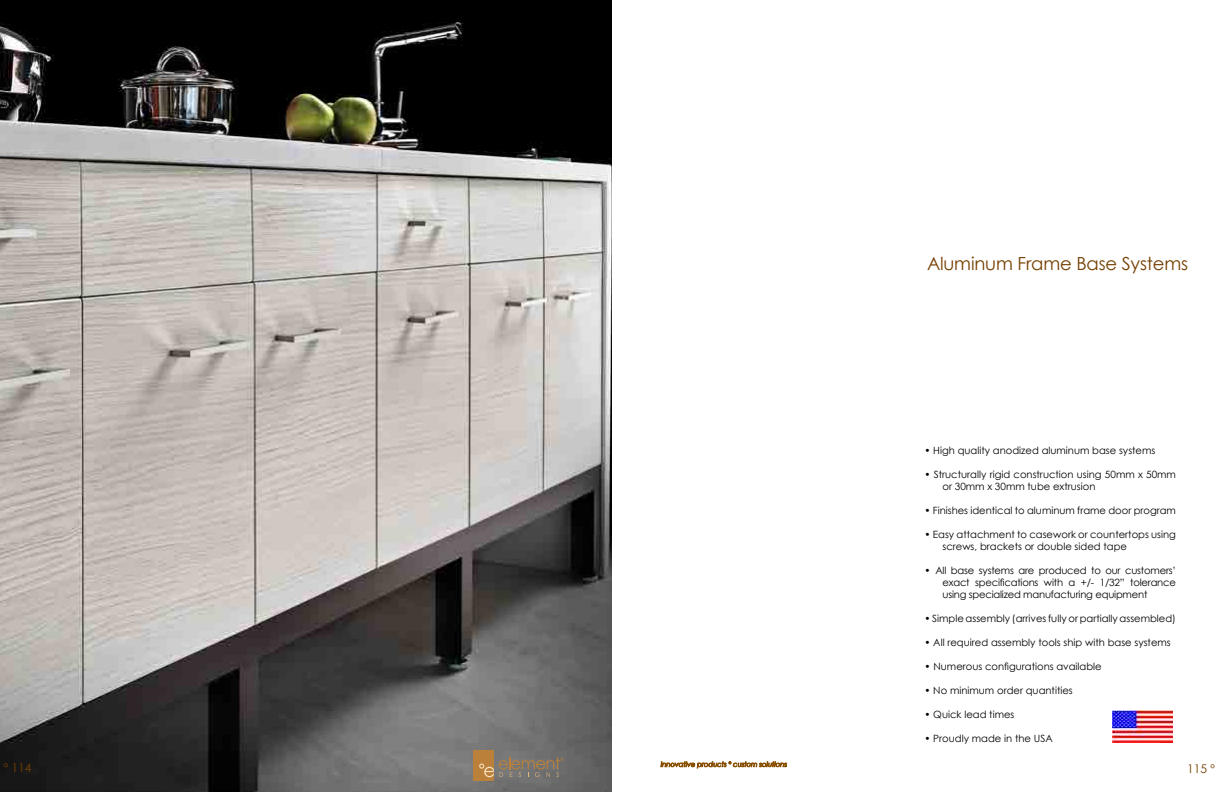
<style>
.page{position:relative;width:1224px;height:792px;background:#fff}
.page>*{position:absolute;margin:0;border:0;box-sizing:border-box;transform-origin:0 0}
.t1{font:18px "Century Gothic";letter-spacing:-.01em;color:#753f00}
.t2{font:12px "Century Gothic";color:#753f00}
.t3{font:10px/12px "Century Gothic";color:#000}
.t4{font:4.4px "Century Gothic";color:#bb813b}
</style>
<div class="page">
<img style="left:0;top:0;width:612px;height:792px">
<svg style="left:660px;top:761px;width:127px;height:8px"></svg>
<div style="left:473px;top:750px;width:21px;height:31px;background:#bb813b"></div>
<svg style="left:479px;top:757px;width:81px;height:20px;background:#8e7c66"></svg>
<img style="left:1113px;top:710px;width:59px;height:32px">
<h1 class="t1" style="left:927px;top:250px;width:263px">Aluminum Frame Base Systems</h1>
<p class="t4" style="left:561px;top:756px;width:5px">®</p>
<p class="t3" style="left:924px;top:444px;width:232px">• High quality anodized aluminum base systems</p>
<p class="t3" style="left:942px;top:468px;width:235px;text-indent:-18px">• Structurally rigid construction using 50mm x 50mm or 30mm x 30mm tube extrusion</p>
<p class="t3" style="left:924px;top:504px;width:253px">• Finishes identical to aluminum frame door program</p>
<p class="t3" style="left:942px;top:528px;width:235px;text-indent:-18px">• Easy attachment to casework or countertops using screws, brackets or double sided tape</p>
<p class="t3" style="left:942px;top:564px;width:235px;text-align:justify;text-indent:-18px">• All base systems are produced to our customers’ exact specifications with a +/- 1/32” tolerance using specialized manufacturing equipment</p>
<p class="t3" style="left:924px;top:612px;width:253px">• Simple assembly (arrives fully or partially assembled)</p>
<p class="t3" style="left:924px;top:636px;width:248px">• All required assembly tools ship with base systems</p>
<p class="t3" style="left:924px;top:660px;width:179px">• Numerous configurations available</p>
<p class="t3" style="left:924px;top:684px;width:150px">• No minimum order quantities</p>
<p class="t3" style="left:924px;top:708px;width:91px">• Quick lead times</p>
<p class="t3" style="left:924px;top:732px;width:130px">• Proudly made in the USA</p>
<p class="t2" style="left:4px;top:759px;width:29px">º 114</p>
<p class="t2" style="left:1187px;top:761px;width:29px">115 º</p>
</div>
